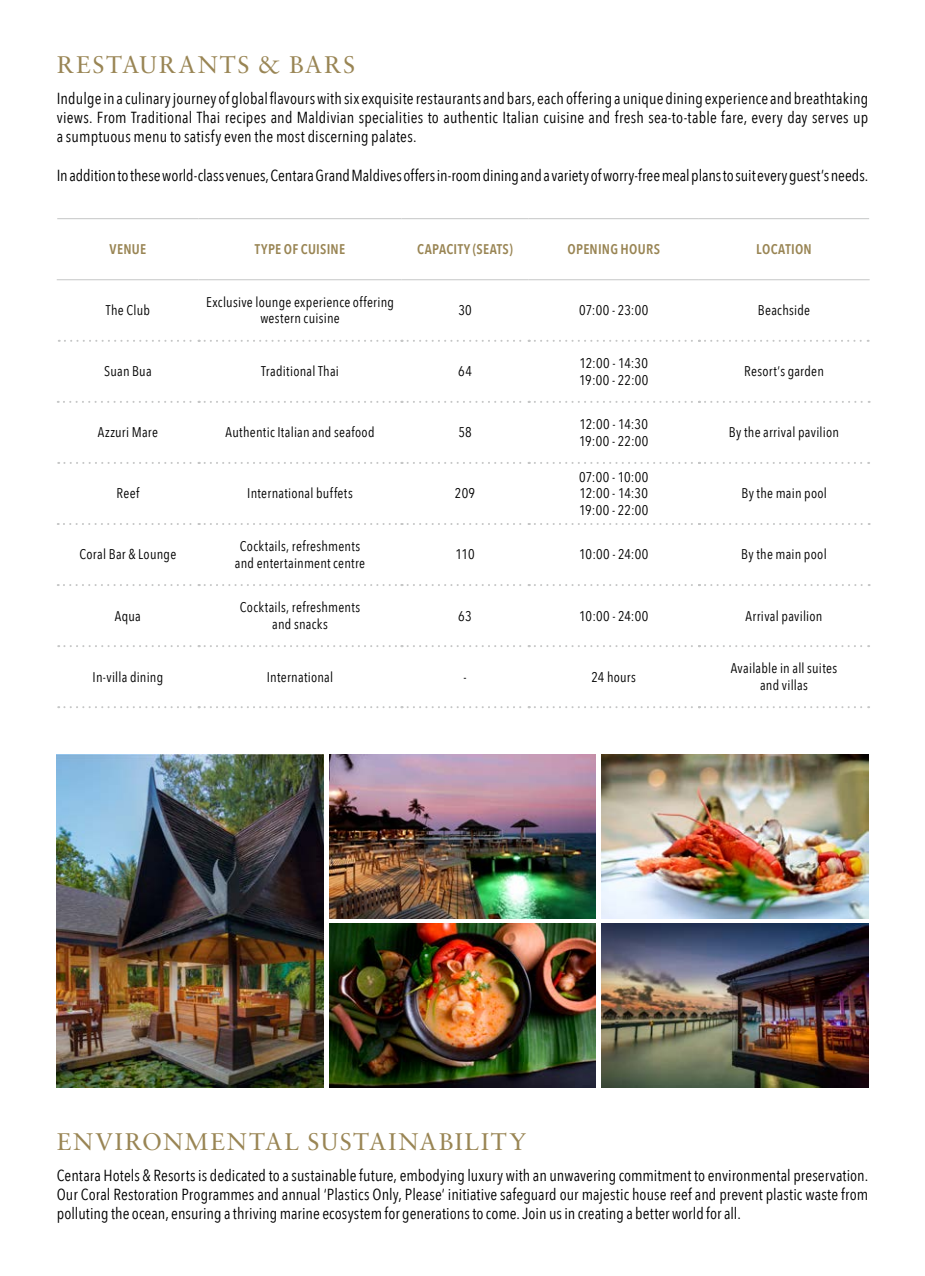
<style>
.page{position:relative;width:925px;height:1276px;background:#fff}
.page>*{position:absolute;margin:0;border:0;box-sizing:border-box;transform-origin:0 0}
.t1{font:24px "Sabon";letter-spacing:.075em;color:#998554}
.t2{font:16px/19.2px "Avenir Next Condensed";letter-spacing:.005em;color:#000;text-align:justify}
.t3{font:14px/16.8px "Avenir Next Condensed";letter-spacing:.02em;color:#000;text-align:center}
.t4{font:600 14px "Avenir Next Condensed";letter-spacing:.02em;color:#998554}
</style>
<div class="page">
<hr style="left:57px;top:218px;width:141px;height:1px;background:#c5c6c6">
<hr style="left:198px;top:218px;width:203px;height:1px;background:#c5c6c6">
<hr style="left:401px;top:218px;width:127px;height:1px;background:#c5c6c6">
<hr style="left:528px;top:218px;width:170px;height:1px;background:#c5c6c6">
<hr style="left:698px;top:218px;width:170px;height:1px;background:#c5c6c6">
<svg style="left:59px;top:340px;width:809px;height:2px"></svg>
<svg style="left:58px;top:401px;width:811px;height:2px"></svg>
<svg style="left:58px;top:523px;width:811px;height:2px"></svg>
<svg style="left:58px;top:584px;width:811px;height:2px"></svg>
<svg style="left:58px;top:645px;width:810px;height:2px"></svg>
<svg style="left:58px;top:706px;width:810px;height:2px"></svg>
<svg style="left:58px;top:462px;width:810px;height:2px"></svg>
<hr style="left:57px;top:279px;width:141px;height:1px;background:#c5c6c6">
<hr style="left:198px;top:279px;width:203px;height:1px;background:#c5c6c6">
<hr style="left:401px;top:279px;width:127px;height:1px;background:#c5c6c6">
<hr style="left:528px;top:279px;width:170px;height:1px;background:#c5c6c6">
<hr style="left:698px;top:279px;width:171px;height:1px;background:#c5c6c6">
<img style="left:601px;top:754px;width:266px;height:164px">
<img style="left:329px;top:754px;width:266px;height:164px">
<img style="left:329px;top:923px;width:266px;height:164px">
<img style="left:601px;top:923px;width:266px;height:164px">
<img style="left:57px;top:754px;width:266px;height:333px">
<h1 class="t1" style="left:57px;top:51px;width:300px">RESTAURANTS &amp; BARS</h1>
<p class="t2" style="left:57px;top:88px;width:812px">Indulge in a culinary journey of global flavours with six exquisite restaurants and bars, each offering a unique dining experience and breathtaking views. From Traditional Thai recipes and Maldivian specialities to authentic Italian cuisine and fresh sea-to-table fare, every day serves up a sumptuous menu to satisfy even the most discerning palates.</p>
<p class="t2" style="left:57px;top:165px;width:812px">In addition to these world-class venues, Centara Grand Maldives offers in-room dining and a variety of worry-free meal plans to suit every guest’s needs.</p>
<p class="t4" style="left:110px;top:237px;width:38px">VENUE</p>
<p class="t4" style="left:255px;top:237px;width:92px">TYPE OF CUISINE</p>
<p class="t4" style="left:417px;top:237px;width:97px">CAPACITY (SEATS)</p>
<p class="t4" style="left:567px;top:237px;width:94px">OPENING HOURS</p>
<p class="t4" style="left:756px;top:237px;width:57px">LOCATION</p>
<p class="t3" style="left:106px;top:301px;width:46px">The Club</p>
<p class="t3" style="left:206px;top:293px;width:189px">Exclusive lounge experience offering western cuisine</p>
<p class="t3" style="left:458px;top:301px;width:15px">30</p>
<p class="t3" style="left:579px;top:301px;width:71px">07:00 - 23:00</p>
<p class="t3" style="left:757px;top:301px;width:54px">Beachside</p>
<p class="t3" style="left:104px;top:362px;width:49px">Suan Bua</p>
<p class="t3" style="left:261px;top:362px;width:79px">Traditional Thai</p>
<p class="t3" style="left:458px;top:362px;width:15px">64</p>
<p class="t3" style="left:579px;top:354px;width:71px;text-align:left">12:00 - 14:30<br>19:00 - 22:00</p>
<p class="t3" style="left:743px;top:362px;width:81px">Resort’s garden</p>
<p class="t3" style="left:98px;top:423px;width:62px">Azzuri Mare</p>
<p class="t3" style="left:225px;top:423px;width:150px">Authentic Italian and seafood</p>
<p class="t3" style="left:458px;top:423px;width:15px">58</p>
<p class="t3" style="left:579px;top:415px;width:71px;text-align:left">12:00 - 14:30<br>19:00 - 22:00</p>
<p class="t3" style="left:728px;top:423px;width:111px">By the arrival pavilion</p>
<p class="t3" style="left:116px;top:484px;width:24px">Reef</p>
<p class="t3" style="left:247px;top:484px;width:107px">International buffets</p>
<p class="t3" style="left:455px;top:484px;width:22px">209</p>
<p class="t3" style="left:578px;top:468px;width:71px;text-align:justify">07:00 - 10:00<br>12:00 - 14:30<br>19:00 - 22:00</p>
<p class="t3" style="left:741px;top:484px;width:87px">By the main pool</p>
<p class="t3" style="left:79px;top:545px;width:98px">Coral Bar &amp; Lounge</p>
<p class="t3" style="left:235px;top:537px;width:132px">Cocktails, refreshments and entertainment centre</p>
<p class="t3" style="left:455px;top:545px;width:21px">110</p>
<p class="t3" style="left:579px;top:545px;width:71px">10:00 - 24:00</p>
<p class="t3" style="left:741px;top:545px;width:87px">By the main pool</p>
<p class="t3" style="left:115px;top:606px;width:27px">Aqua</p>
<p class="t3" style="left:240px;top:598px;width:122px">Cocktails, refreshments and snacks</p>
<p class="t3" style="left:458px;top:606px;width:15px">63</p>
<p class="t3" style="left:579px;top:606px;width:71px">10:00 - 24:00</p>
<p class="t3" style="left:745px;top:606px;width:78px">Arrival pavilion</p>
<p class="t3" style="left:92px;top:667px;width:72px">In-villa dining</p>
<p class="t3" style="left:267px;top:667px;width:68px">International</p>
<p class="t3" style="left:463px;top:667px;width:5px">-</p>
<p class="t3" style="left:591px;top:667px;width:46px">24 hours</p>
<p class="t3" style="left:730px;top:659px;width:108px">Available in all suites and villas</p>
<h1 class="t1" style="left:57px;top:1127px;width:471px">ENVIRONMENTAL SUSTAINABILITY</h1>
<p class="t2" style="left:57px;top:1165px;width:812px">Centara Hotels &amp; Resorts is dedicated to a sustainable future, embodying luxury with an unwavering commitment to environmental preservation.<br>Our Coral Restoration Programmes and annual ‘Plastics Only, Please’ initiative safeguard our majestic house reef and prevent plastic waste from polluting the ocean, ensuring a thriving marine ecosystem for generations to come. Join us in creating a better world for all.</p>
</div>
